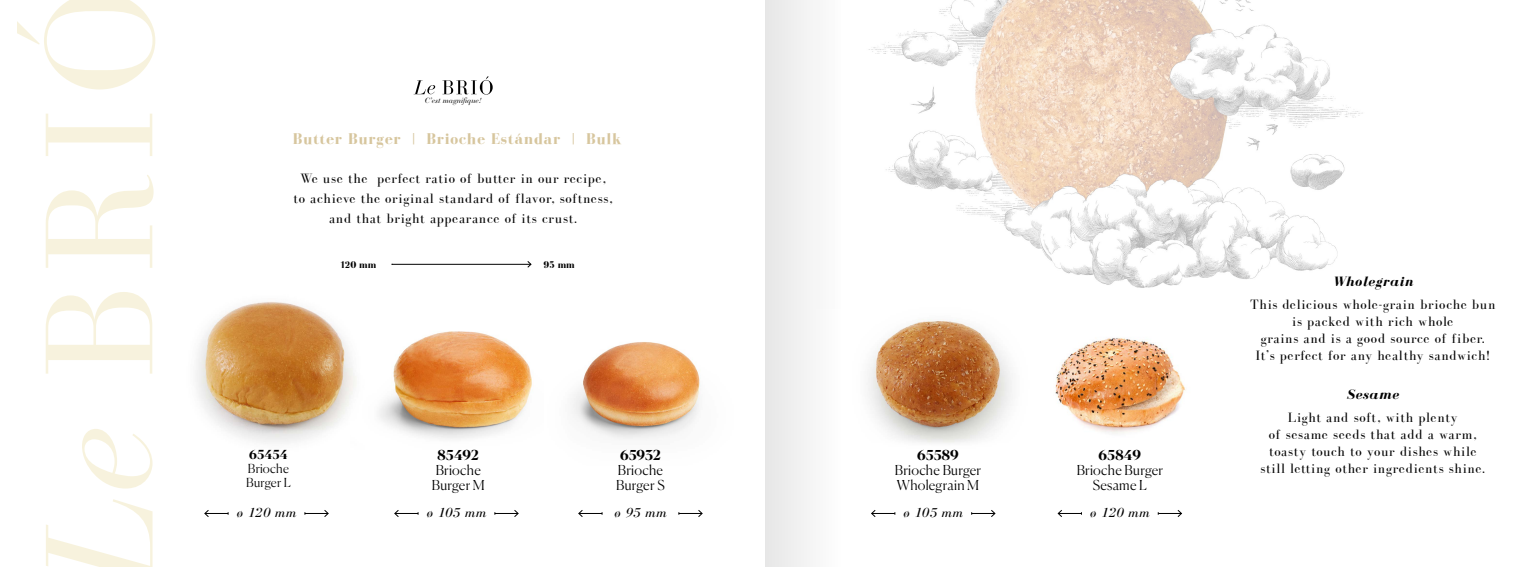
<style>
.page{position:relative;width:1531px;height:567px;background:#fff}
.page>*{position:absolute;margin:0;border:0;box-sizing:border-box;transform-origin:0 0}
.t1{font:700 16px "Bodoni FLF";letter-spacing:.05em;color:#d7c69e}
.t2{font:14px/16.8px "Bodoni FLF";letter-spacing:.05em;color:#000;text-align:center}
.t3{font:italic 700 14px "Bodoni FLF";letter-spacing:.05em;color:#000}
.t4{font:300 13.7px/15.4px "Canela";letter-spacing:.02em;color:#000}
.t5{font:italic 13.7px "Bodoni FLF";letter-spacing:.04em;color:#000}
.t6{font:700 13.7px "Canela";letter-spacing:.025em;color:#000}
.t7{font:300 12.4px/14px "Canela";letter-spacing:.02em;color:#000}
.t8{font:700 12.4px "Canela";letter-spacing:.045em;color:#000}
.t9{font:700 10px "Bodoni FLF";color:#000}
.t10{font:italic 7.6px "Bauer Bodoni Std";color:#000}
</style>
<div class="page">
<div style="left:765px;top:0;width:78px;height:567px;background:#f1f1f1"></div>
<img style="left:835px;top:0;width:528px;height:308px">
<img style="left:836px;top:270px;width:215px;height:200px">
<img style="left:1029px;top:320px;width:157px;height:125px">
<img style="left:572px;top:342px;width:128px;height:97px">
<img style="left:379px;top:331px;width:153px;height:108px">
<svg style="left:17px;top:0;width:138px;height:374px"></svg>
<svg style="left:46px;top:499px;width:107px;height:68px"></svg>
<svg style="left:82px;top:429px;width:71px;height:60px"></svg>
<svg style="left:442px;top:77px;width:51px;height:18px"></svg>
<svg style="left:414px;top:80px;width:21px;height:14px"></svg>
<hr style="left:392px;top:264px;width:139px;height:1px;background:#000">
<svg style="left:527px;top:261px;width:4px;height:7px"></svg>
<img style="left:196px;top:301px;width:160px;height:141px">
<svg style="left:204px;top:510px;width:25px;height:7px"></svg>
<svg style="left:1057px;top:510px;width:25px;height:7px"></svg>
<svg style="left:394px;top:510px;width:25px;height:7px"></svg>
<svg style="left:871px;top:510px;width:24px;height:7px"></svg>
<svg style="left:305px;top:510px;width:24px;height:7px"></svg>
<svg style="left:1158px;top:510px;width:24px;height:7px"></svg>
<svg style="left:495px;top:510px;width:24px;height:7px"></svg>
<svg style="left:971px;top:510px;width:25px;height:7px"></svg>
<svg style="left:578px;top:510px;width:25px;height:7px"></svg>
<svg style="left:678px;top:510px;width:25px;height:7px"></svg>
<p class="t10" style="left:425px;top:96px;width:58px">C’est magnifique!</p>
<p class="t1" style="left:293px;top:130px;width:330px">Butter Burger | Brioche Estándar | Bulk</p>
<p class="t2" style="left:293px;top:169px;width:321px;line-height:20px">We use the perfect ratio of butter in our recipe, to achieve the original standard of flavor, softness, and that bright appearance of its crust.</p>
<p class="t9" style="left:340px;top:259px;width:38px">120 mm</p>
<p class="t9" style="left:544px;top:259px;width:33px">95 mm</p>
<p class="t8" style="left:249px;top:444px;width:40px">65454</p>
<p class="t7" style="left:246px;top:460px;width:46px">Brioche<br>Burger L</p>
<p class="t5" style="left:237px;top:505px;width:61px">ø 120 mm</p>
<p class="t5" style="left:427px;top:505px;width:61px">ø 105 mm</p>
<p class="t5" style="left:614px;top:505px;width:54px">ø 95 mm</p>
<p class="t5" style="left:903px;top:505px;width:61px">ø 105 mm</p>
<p class="t5" style="left:1090px;top:505px;width:61px">ø 120 mm</p>
<p class="t6" style="left:438px;top:444px;width:43px">85492</p>
<p class="t4" style="left:432px;top:461px;width:55px">Brioche<br>Burger M</p>
<p class="t6" style="left:917px;top:444px;width:43px">65589</p>
<p class="t4" style="left:895px;top:461px;width:88px">Brioche Burger<br>Wholegrain M</p>
<p class="t6" style="left:1098px;top:444px;width:44px">65849</p>
<p class="t4" style="left:1076px;top:461px;width:88px;text-align:center">Brioche Burger<br>Sesame L</p>
<p class="t6" style="left:620px;top:444px;width:42px">65932</p>
<p class="t4" style="left:616px;top:461px;width:50px">Brioche<br>Burger S</p>
<p class="t3" style="left:1332px;top:274px;width:82px">Wholegrain</p>
<p class="t2" style="left:1250px;top:296px;width:247px">This delicious whole-grain brioche bun is packed with rich whole<br>grains and is a good source of fiber.<br>It’s perfect for any healthy sandwich!</p>
<p class="t3" style="left:1347px;top:387px;width:53px">Sesame</p>
<p class="t2" style="left:1260px;top:410px;width:226px">Light and soft, with plenty<br>of sesame seeds that add a warm, toasty touch to your dishes while still letting other ingredients shine.</p>
</div>
